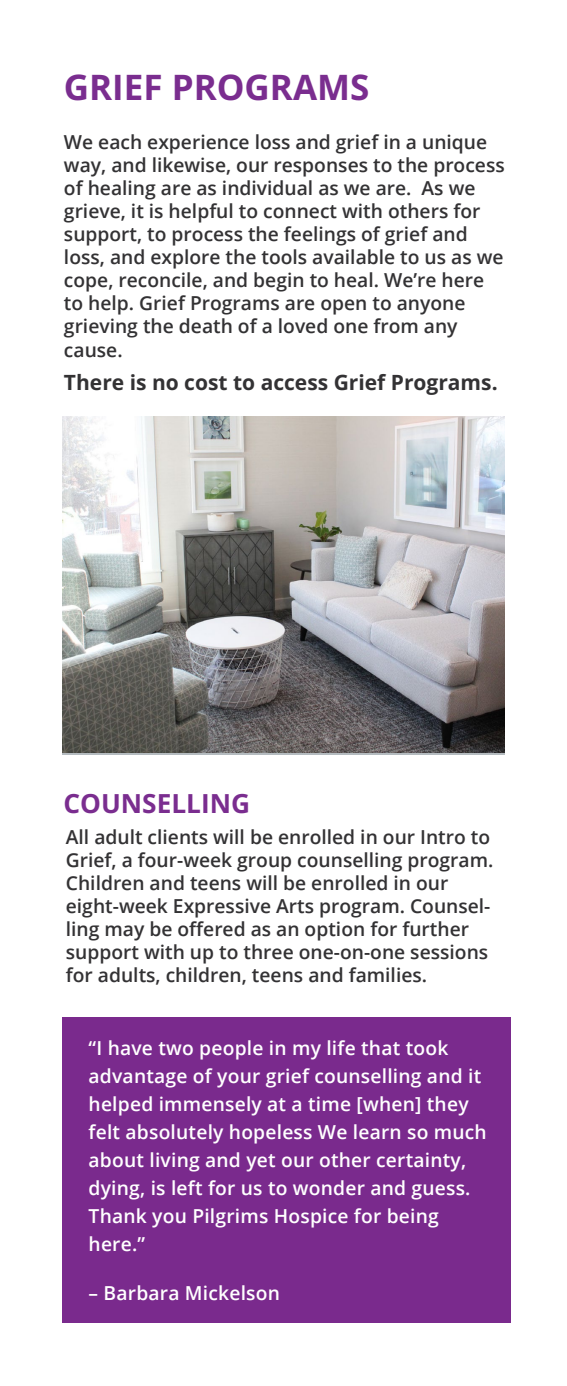
<style>
.page{position:relative;width:567px;height:1386px;background:#fff}
.page>*{position:absolute;margin:0;border:0;box-sizing:border-box;transform-origin:0 0}
.t1{font:700 35px "Open Sans";color:#7a2d8f}
.t2{font:700 26.25px "Open Sans";color:#7a2d8f}
.t3{font:700 21px "Open Sans";color:#333234}
.t4{font:600 19.25px/23.1px "Open Sans";color:#333234}
.t5{font:600 19.25px/28px "Open Sans";letter-spacing:.01em;color:#fff}
</style>
<div class="page">
<img style="left:63px;top:417px;width:442px;height:336px">
<div style="left:63px;top:1017px;width:448px;height:306px;background:#7a2a8d"></div>
<h1 class="t1" style="left:64px;top:63px;width:307px">GRIEF PROGRAMS</h1>
<p class="t4" style="left:64px;top:130px;width:442px">We each experience loss and grief in a unique way, and likewise, our responses to the process of healing are as individual as we are. As we grieve, it is helpful to connect with others for support, to process the feelings of grief and loss, and explore the tools available to us as we cope, reconcile, and begin to heal. We’re here to help. Grief Programs are open to anyone grieving the death of a loved one from any cause.</p>
<p class="t3" style="left:64px;top:368px;width:435px">There is no cost to access Grief Programs.</p>
<h2 class="t2" style="left:64px;top:786px;width:188px">COUNSELLING</h2>
<p class="t4" style="left:66px;top:825px;width:429px">All adult clients will be enrolled in our Intro to Grief, a four-week group counselling program.<br>Children and teens will be enrolled in our eight-week Expressive Arts program. Counsel&shy;ling may be offered as an option for further support with up to three one-on-one sessions for adults, children, teens and families.</p>
<p class="t5" style="left:89px;top:1034px;width:400px">“I have two people in my life that took advantage of your grief counselling and it helped immensely at a time [when] they felt absolutely hopeless We learn so much about living and yet our other certainty, dying, is left for us to wonder and guess.<br>Thank you Pilgrims Hospice for being here.”</p>
<p class="t5" style="left:89px;top:1279px;width:193px">– Barbara Mickelson</p>
</div>
